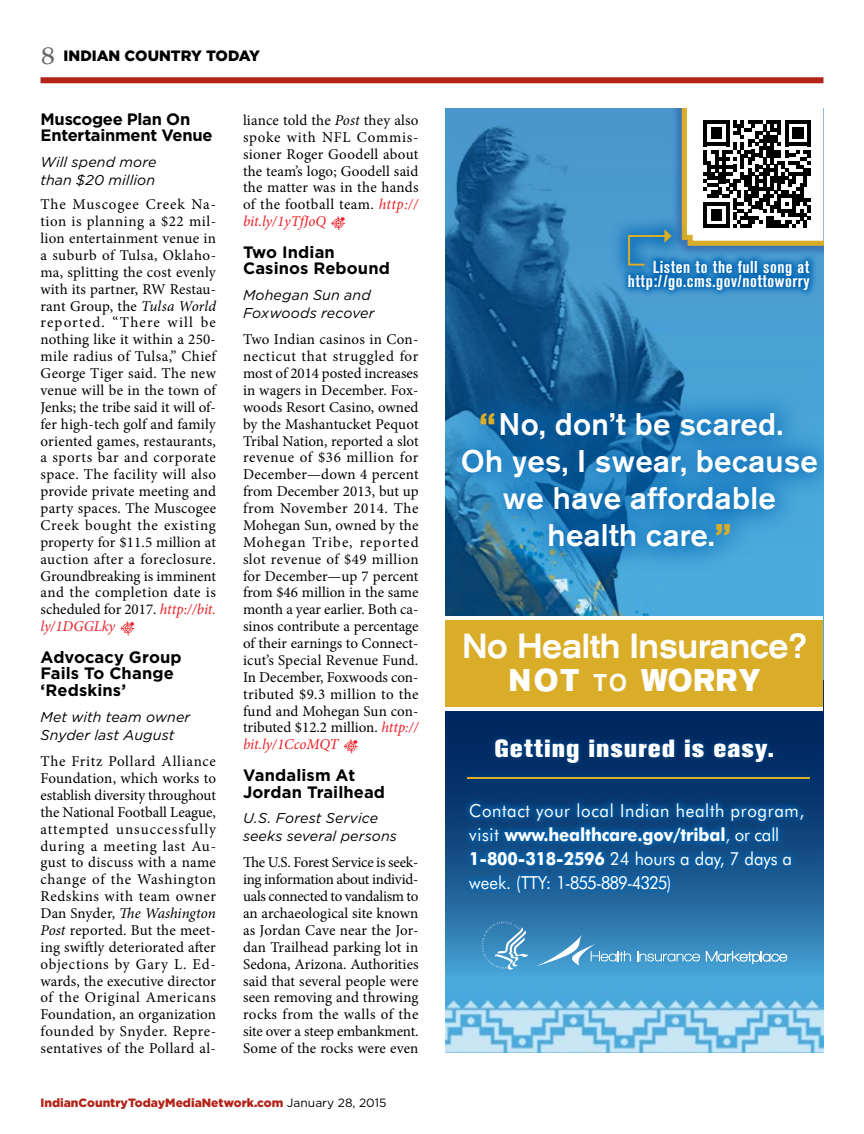
<style>
.page{position:relative;width:864px;height:1134px;background:#fff}
.page>*{position:absolute;margin:0;border:0;box-sizing:border-box;transform-origin:0 0}
.t1{font:500 expanded 34.5px "Akzidenz Grotesk BE";letter-spacing:-.01em;color:#fff;scale:.78 1}
.t2{font:700 expanded 31.2px "Akzidenz Grotesk BE";letter-spacing:.07em;color:#fff;scale:.78 1}
.t3{font:500 31.05px/37.2px "Akzidenz Grotesk BE";letter-spacing:.01em;color:#fff;text-align:center}
.t4{font:800 24.6px "Akzidenz Grotesk BE";letter-spacing:.06em;color:#fff}
.t5{font:18px/24px "Futura BT";letter-spacing:.04em;color:#fff;scale:.93 1}
.t6{font:700 condensed 17.1px/14px "Akzidenz Grotesk BE";letter-spacing:.03em;color:#fff;text-align:right}
.t7{font:700 16.5px/16.5px "Gotham";letter-spacing:.005em;color:#000}
.t8{font:700 16.5px/16.5px "Gotham";letter-spacing:-.02em;color:#000}
.t9{font:15px/16.8px "Minion Pro";letter-spacing:.015em;color:#000;text-align:justify}
.t10{font:900 15px "Gotham";color:#000}
.t11{font:italic 14.25px/18px "Gotham";letter-spacing:.005em;color:#000}
.t12{font:900 12px "Gotham";color:#b32317}
.s1{font-family:"Miller Text";font-weight:400;font-size:27px;color:#636466}
.s2{font-style:italic}
.s3{font-style:italic;color:#ed1d24}
.s4{font-family:"End Matter Turtle";color:#ed1d24}
.s5{font-weight:400;color:#000}
.s6{font-family:"Akzidenz Grotesk BE Super";font-weight:400;color:#daad28}
.s7{font-weight:500;font-size:24px}
.s8{font-weight:700}
.s9{font-weight:300}
</style>
<div class="page">
<div style="left:40px;top:77px;width:784px;height:6px;background:#b32317"></div>
<img style="left:446px;top:108px;width:378px;height:945px">
<svg style="left:446px;top:711px;width:378px;height:301px;background:#2e73a7"></svg>
<svg style="left:462px;top:795px;width:349px;height:105px;background:#0e5290"></svg>
<div style="left:671px;top:108px;width:153px;height:149px;background:#25408f;opacity:.42"></div>
<div style="left:459px;top:767px;width:360px;height:21px;background:#04356d"></div>
<svg style="left:468px;top:777px;width:342px;height:2px"></svg>
<svg style="left:482px;top:921px;width:46px;height:49px;background:#549bc8"></svg>
<svg style="left:536px;top:935px;width:95px;height:31px;background:#579fcb"></svg>
<svg style="left:637px;top:951px;width:63px;height:10px"></svg>
<svg style="left:706px;top:951px;width:81px;height:13px"></svg>
<svg style="left:446px;top:386px;width:378px;height:187px;background:#257db7"></svg>
<svg style="left:620px;top:252px;width:198px;height:46px;background:#247fc1"></svg>
<svg style="left:679px;top:108px;width:145px;height:140px"></svg>
<div style="left:490px;top:733px;width:289px;height:35px;background:#0065b3;opacity:.51"></div>
<svg style="left:610px;top:212px;width:79px;height:72px;background:#3989bf"></svg>
<svg style="left:627px;top:229px;width:45px;height:38px;background:#3f88b0"></svg>
<div style="left:446px;top:619px;width:378px;height:90px;background:#daad28"></div>
<hr style="left:446px;top:616px;width:378px;height:3px;background:#fff">
<hr style="left:446px;top:708px;width:378px;height:3px;background:#fff">
<p class="t10" style="left:40px;top:45px;width:221px"><span class="s1">8</span> Indian Country Today</p>
<p class="t8" style="left:40px;top:110px;width:174px">Muscogee Plan On<br>Entertainment Venue</p>
<p class="t11" style="left:40px;top:152px;width:118px">Will spend more than $20 million</p>
<p class="t9" style="left:40px;top:196px;width:177px">The Muscogee Creek Na&shy;tion is planning a $22 mil&shy;lion entertainment venue in a suburb of Tulsa, Oklaho&shy;ma, splitting the cost evenly with its partner, RW Restau&shy;rant Group, the <span class="s2">Tulsa World </span>reported. “There will be nothing like it within a 250- mile radius of Tulsa,” Chief George Tiger said. The new venue will be in the town of Jenks; the tribe said it will of&shy;fer high-tech golf and family oriented games, restaurants, a sports bar and corporate space. The facility will also provide private meeting and party spaces. The Muscogee Creek bought the existing property for $11.5 million at auction after a foreclosure.<br>Groundbreaking is imminent and the completion date is scheduled for 2017. <span class="s3">http://bit. ly/1DGGLky</span> <span class="s4">0</span></p>
<p class="t7" style="left:40px;top:649px;width:143px">Advocacy Group<br>Fails To Change ‘Redskins’</p>
<p class="t11" style="left:40px;top:707px;width:151px">Met with team owner<br>Snyder last August</p>
<p class="t9" style="left:40px;top:753px;width:177px">The Fritz Pollard Alliance Foundation, which works to establish diversity throughout the National Football League, attempted unsuccessfully during a meeting last Au&shy;gust to discuss with a name change of the Washington Redskins with team owner Dan Snyder, <span class="s2">The Washington Post</span> reported. But the meet&shy;ing swiftly deteriorated after objections by Gary L. Ed&shy;wards, the executive director of the Original Americans Foundation, an organization founded by Snyder. Repre&shy;sentatives of the Pollard al-</p>
<p class="t9" style="left:243px;top:112px;width:177px">liance told the <span class="s2">Post</span> they also spoke with NFL Commis&shy;sioner Roger Goodell about the team’s logo; Goodell said the matter was in the hands of the football team. <span class="s3">http:// bit.ly/1yTfJoQ</span> <span class="s4">0</span></p>
<p class="t7" style="left:243px;top:244px;width:148px">Two Indian<br>Casinos Rebound</p>
<p class="t11" style="left:243px;top:286px;width:133px">Mohegan Sun and<br>Foxwoods recover</p>
<p class="t9" style="left:243px;top:331px;width:177px">Two Indian casinos in Con&shy;necticut that struggled for most of 2014 posted increases in wagers in December. Fox&shy;woods Resort Casino, owned by the Mashantucket Pequot Tribal Nation, reported a slot revenue of $36 million for December—down 4 percent from December 2013, but up from November 2014. The Mohegan Sun, owned by the Mohegan Tribe, reported slot revenue of $49 million for December—up 7 percent from $46 million in the same month a year earlier. Both ca&shy;sinos contribute a percentage of their earnings to Connect&shy;icut’s Special Revenue Fund.<br>In December, Foxwoods con&shy;tributed $9.3 million to the fund and Mohegan Sun con&shy;tributed $12.2 million. <span class="s3">http:// bit.ly/1CcoMQT</span> <span class="s4">0</span></p>
<p class="t7" style="left:243px;top:767px;width:144px">Vandalism At<br>Jordan Trailhead</p>
<p class="t11" style="left:243px;top:809px;width:155px">U.S. Forest Service seeks several persons</p>
<p class="t9" style="left:243px;top:854px;width:177px">The U.S. Forest Service is seek&shy;ing information about individ&shy;uals connected to vandalism to an archaeological site known as Jordan Cave near the Jor&shy;dan Trailhead parking lot in Sedona, Arizona. Authorities said that several people were seen removing and throwing rocks from the walls of the site over a steep embankment.<br>Some of the rocks were even</p>
<p class="t12" style="left:40px;top:1094px;width:347px">IndianCountryTodayMediaNetwork.com <span class="s5">January 28, 2015</span></p>
<p class="t6" style="left:628px;top:260px;width:183px">Listen to the full song at http://go.cms.gov/nottoworry</p>
<p class="t3" style="left:461px;top:405px;width:359px"><span class="s6">“</span>No, don’t be scared.<br>Oh yes, I swear, because we have affordable health care.<span class="s6">”</span></p>
<p class="t1" style="left:462px;top:626px;width:443px">No Health Insurance?</p>
<p class="t2" style="left:509px;top:662px;width:324px">NOT <span class="s7">to</span> WORRY</p>
<p class="t4" style="left:495px;top:734px;width:281px">Getting insured is easy.</p>
<p class="t5" style="left:469px;top:798px;width:362px">Contact your local Indian health program, visit <span class="s8">www.healthcare.gov/tribal</span><span class="s9">,</span> or call <span class="s8">1-800-318-2596</span> 24 hours a day, 7 days a week. (TTY: 1-855-889-4325)</p>
</div>
